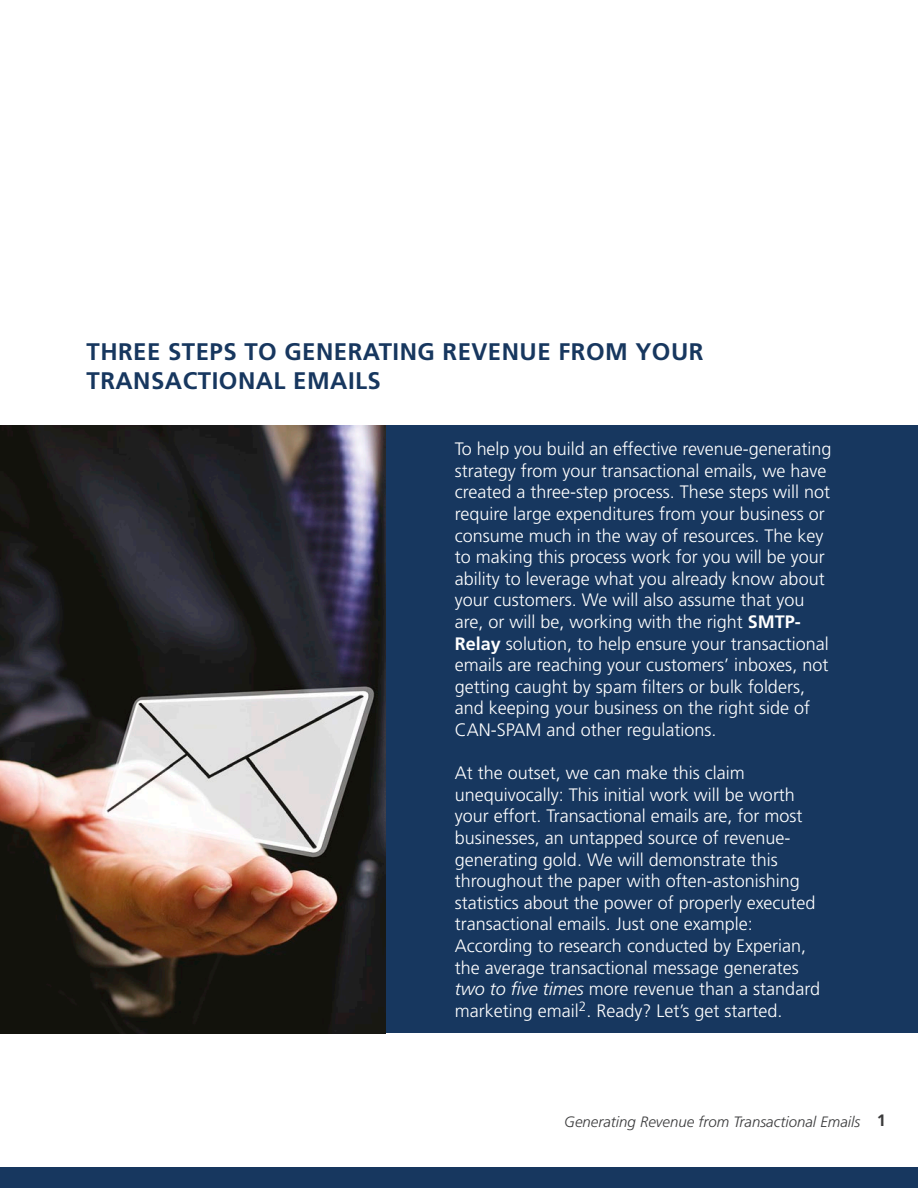
<style>
.page{position:relative;width:918px;height:1188px;background:#fff}
.page>*{position:absolute;margin:0;border:0;box-sizing:border-box;transform-origin:0 0}
.t1{font:700 24px/28.8px "Frutiger";letter-spacing:.02em;color:#17375f}
.t2{font:300 18px/21.6px "Frutiger";color:#fff}
.t3{font:italic 300 15px "Frutiger";color:#3b3b3c}
.s1{font-weight:700}
.s2{font-style:italic}
.s3{font-weight:700;font-style:normal;font-size:16.5px}
</style>
<div class="page">
<div style="left:0;top:1167px;width:918px;height:21px;background:#17375f"></div>
<div style="left:0;top:426px;width:918px;height:607px;background:#17375f"></div>
<img style="left:0;top:426px;width:386px;height:607px">
<h1 class="t1" style="left:87px;top:338px;width:619px">THREE STEPS TO GENERATING REVENUE FROM YOUR<br>TRANSACTIONAL EMAILS</h1>
<p class="t2" style="left:455px;top:438px;width:378px">To help you build an effective revenue-generating strategy from your transactional emails, we have created a three-step process. These steps will not require large expenditures from your business or consume much in the way of resources. The key to making this process work for you will be your ability to leverage what you already know about your customers. We will also assume that you are, or will be, working with the right <span class="s1">SMTP-Relay</span> solution, to help ensure your transactional emails are reaching your customers’ inboxes, not getting caught by spam filters or bulk folders, and keeping your business on the right side of CAN-SPAM and other regulations.</p>
<p class="t2" style="left:455px;top:762px;width:367px">At the outset, we can make this claim unequivocally: This initial work will be worth your effort. Transactional emails are, for most businesses, an untapped source of revenue&shy;generating gold. We will demonstrate this throughout the paper with often-astonishing statistics about the power of properly executed transactional emails. Just one example:<br>According to research conducted by Experian, the average transactional message generates <span class="s2">two to five times</span> more revenue than a standard marketing email<sup>2</sup>. Ready? Let’s get started.</p>
<p class="t3" style="left:564px;top:1113px;width:323px">Generating Revenue from Transactional Emails <span class="s3">1</span></p>
</div>
